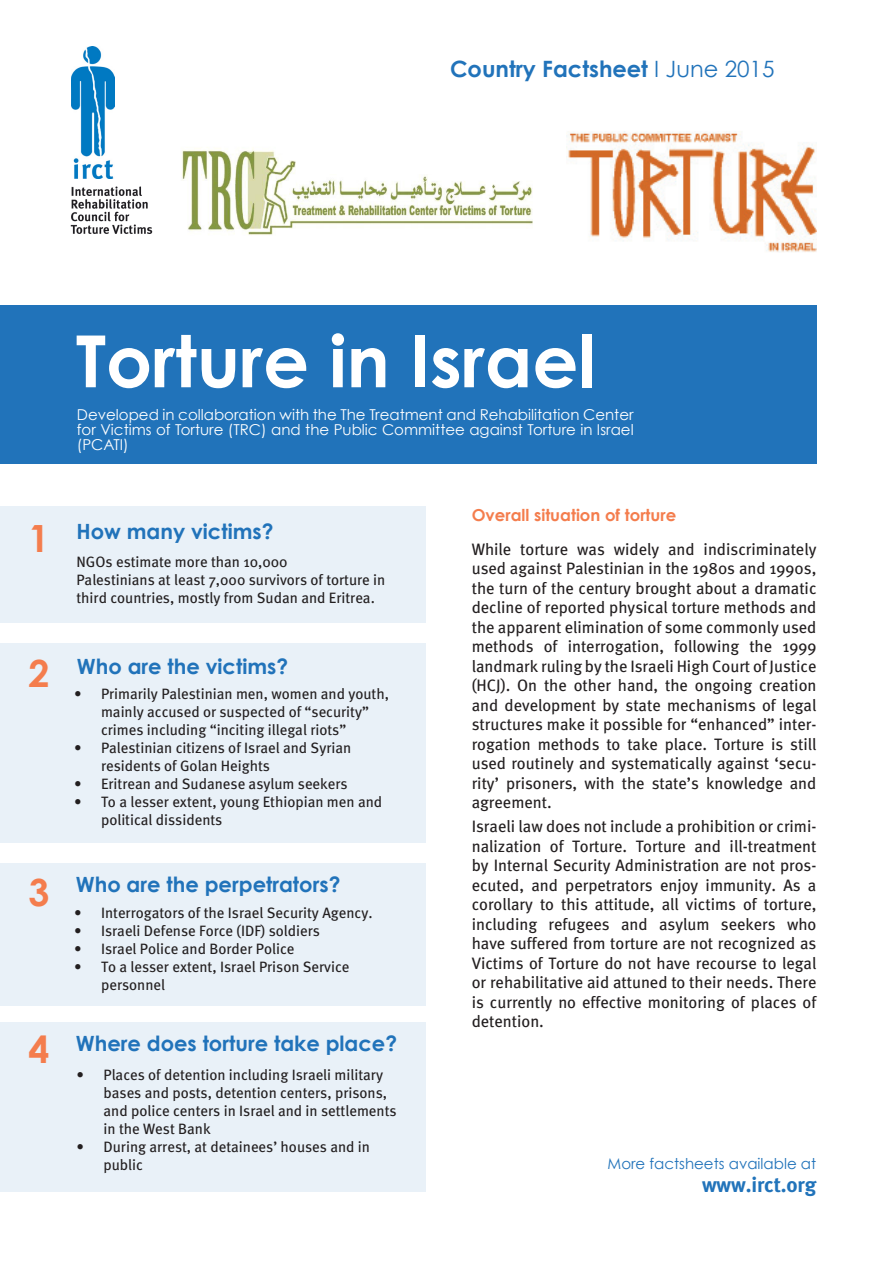
<style>
.page{position:relative;width:893px;height:1263px;background:#fff}
.page>*{position:absolute;margin:0;border:0;box-sizing:border-box;transform-origin:0 0}
.t1{font:700 72px "Century Gothic";color:#fff}
.t2{font:700 37.5px "Century Gothic";color:#f47d4d}
.t3{font:700 22.5px "Century Gothic";color:#2173ba}
.t4{font:700 21px "Century Gothic";color:#2173ba}
.t5{font:700 21px "Meta";letter-spacing:-.005em;color:#2173ba}
.Body{font:16.5px/19.5px "Meta";color:#231f20;text-align:justify}
.t6{font:700 16.5px "Century Gothic";color:#f47d4d}
.t7{font:15px/18px "Meta";color:#231f20}
.t8{font:15px/15px "Century Gothic";color:#fff;text-align:justify}
.t9{font:15px "Century Gothic";color:#2173ba}
.s1{font-weight:400}
</style>
<div class="page">
<div style="left:0;top:1023px;width:426px;height:169px;background:#e9f1f8"></div>
<div style="left:0;top:863px;width:426px;height:143px;background:#e9f1f8"></div>
<div style="left:0;top:643px;width:426px;height:200px;background:#e9f1f8"></div>
<div style="left:0;top:506px;width:426px;height:117px;background:#e9f1f8"></div>
<div style="left:0;top:305px;width:816px;height:158px;background:#2173ba"></div>
<img style="left:566px;top:131px;width:250px;height:122px">
<img style="left:182px;top:148px;width:351px;height:87px">
<img style="left:70px;top:186px;width:83px;height:48px">
<img style="left:71px;top:47px;width:43px;height:132px">
<p class="t3" style="left:450px;top:54px;width:326px">Country Factsheet <span class="s1">I June 2015</span></p>
<p class="t1" style="left:76px;top:316px;width:521px">Torture in Israel</p>
<p class="t8" style="left:77px;top:407px;width:558px">Developed in collaboration with the The Treatment and Rehabilitation Center for Victims of Torture (TRC) and the Public Committee against Torture in Israel (PCATI)</p>
<p class="t2" style="left:28px;top:514px;width:22px">1</p>
<p class="t4" style="left:76px;top:518px;width:198px">How many victims?</p>
<p class="t7" style="left:76px;top:553px;width:213px">NGOs estimate more than 10,000</p>
<p class="t7" style="left:76px;top:571px;width:310px">Palestinians at least 7,000 survivors of torture in third countries, mostly from Sudan and Eritrea.</p>
<p class="t2" style="left:28px;top:650px;width:22px">2</p>
<p class="t4" style="left:77px;top:654px;width:213px">Who are the victims?</p>
<p class="t7" style="left:101px;top:684px;width:290px;text-indent:-27px">• Primarily Palestinian men, women and youth, mainly accused or suspected of “security” crimes including “inciting illegal riots”</p>
<p class="t7" style="left:101px;top:738px;width:252px;text-indent:-27px">• Palestinian citizens of Israel and Syrian residents of Golan Heights</p>
<p class="t7" style="left:74px;top:774px;width:275px">• Eritrean and Sudanese asylum seekers</p>
<p class="t7" style="left:101px;top:792px;width:283px;text-indent:-27px">• To a lesser extent, young Ethiopian men and political dissidents</p>
<p class="t2" style="left:28px;top:869px;width:22px">3</p>
<p class="t4" style="left:76px;top:871px;width:266px">Who are the perpetrators?</p>
<p class="t7" style="left:74px;top:904px;width:300px">• Interrogators of the Israel Security Agency.</p>
<p class="t7" style="left:74px;top:922px;width:247px">• Israeli Defense Force (IDF) soldiers</p>
<p class="t7" style="left:74px;top:940px;width:222px">• Israel Police and Border Police</p>
<p class="t7" style="left:101px;top:958px;width:250px;text-indent:-27px">• To a lesser extent, Israel Prison Service personnel</p>
<p class="t6" style="left:472px;top:505px;width:206px">Overall situation of torture</p>
<p class="Body" style="left:472px;top:539px;width:346px">While torture was widely and indiscriminately used against Palestinian in the 1980s and 1990s, the turn of the century brought about a dramatic decline of reported physical torture methods and the apparent elimination of some commonly used methods of interrogation, following the 1999 landmark ruling by the Israeli High Court of Justice (HCJ). On the other hand, the ongoing creation and development by state mechanisms of legal structures make it possible for “enhanced” inter&shy;rogation methods to take place. Torture is still used routinely and systematically against ‘secu&shy;rity’ prisoners, with the state’s knowledge and agreement.</p>
<p class="Body" style="left:472px;top:816px;width:346px">Israeli law does not include a prohibition or crimi&shy;nalization of Torture. Torture and ill-treatment by Internal Security Administration are not pros&shy;ecuted, and perpetrators enjoy immunity. As a corollary to this attitude, all victims of torture, including refugees and asylum seekers who have suffered from torture are not recognized as Victims of Torture do not have recourse to legal or rehabilitative aid attuned to their needs. There is currently no effective monitoring of places of detention.</p>
<p class="t2" style="left:28px;top:1026px;width:22px">4</p>
<p class="t4" style="left:76px;top:1030px;width:323px">Where does torture take place?</p>
<p class="t7" style="left:104px;top:1066px;width:295px;text-indent:-27px">• Places of detention including Israeli military bases and posts, detention centers, prisons, and police centers in Israel and in settlements in the West Bank</p>
<p class="t7" style="left:104px;top:1138px;width:268px;text-indent:-27px">• During arrest, at detainees’ houses and in public</p>
<p class="t9" style="left:607px;top:1155px;width:210px">More factsheets available at</p>
<p class="t5" style="left:702px;top:1172px;width:116px">www.irct.org</p>
</div>
